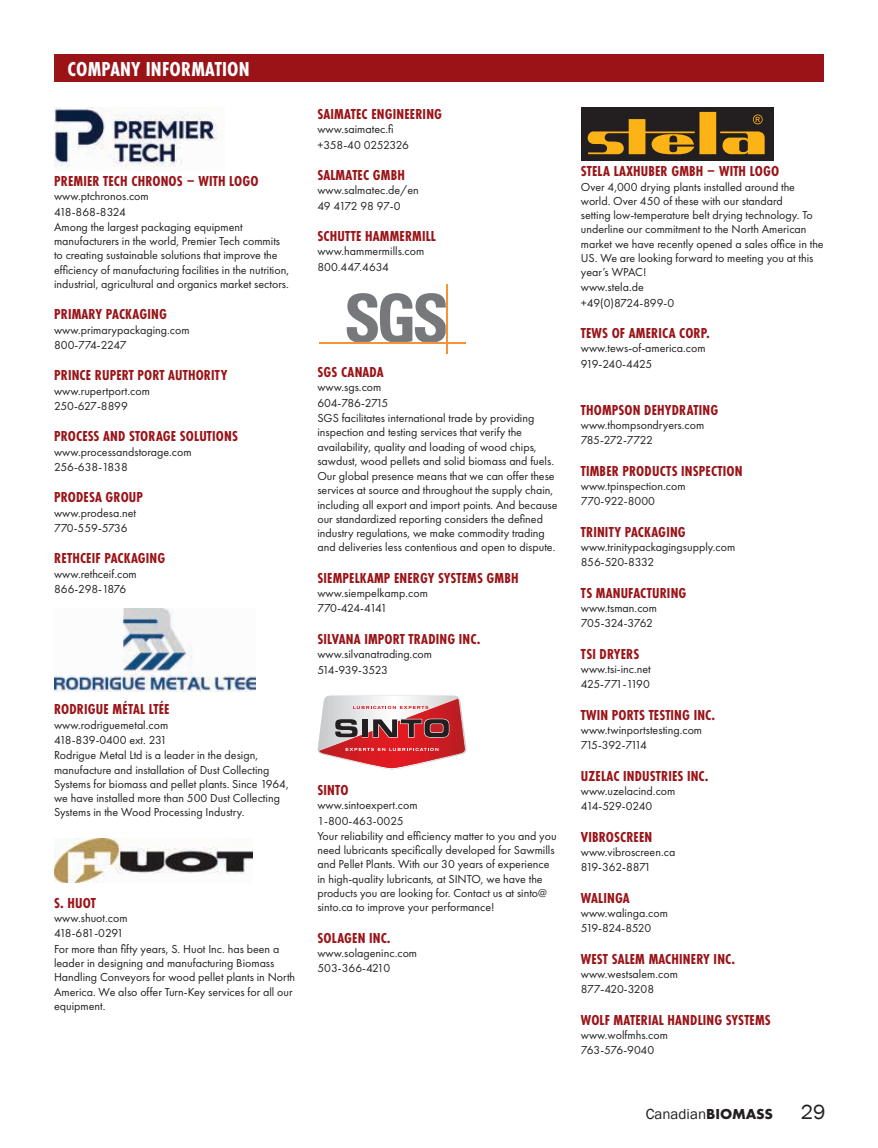
<style>
.page{position:relative;width:878px;height:1148px;background:#fff}
.page>*{position:absolute;margin:0;border:0;box-sizing:border-box;transform-origin:0 0}
.t1{font:700 21px "Futura PT Cond";letter-spacing:.01em;color:#fff}
.t2{font:21px "Franklin Gothic";color:#231f20}
.t3{font:700 15px "Futura PT Cond";letter-spacing:.01em;color:#9a1317}
.t4{font:15px "Franklin Gothic";color:#231f20}
.t5{font:12px/14.5px "Futura PT";color:#231f20}
.s1{font-family:"Futura PT";font-weight:700}
</style>
<div class="page">
<div style="left:54px;top:54px;width:770px;height:27px;background:#9a1317"></div>
<img style="left:54px;top:108px;width:169px;height:63px">
<img style="left:54px;top:608px;width:201px;height:84px">
<img style="left:54px;top:838px;width:199px;height:44px">
<svg style="left:346px;top:293px;width:99px;height:49px"></svg>
<hr style="left:319px;top:342px;width:146px;height:2px;background:#f69238">
<hr style="left:445px;top:284px;width:2px;height:70px;background:#f69238">
<svg style="left:317px;top:695px;width:149px;height:74px"></svg>
<div style="left:580px;top:108px;width:193px;height:53px;background:#231f20"></div>
<svg style="left:587px;top:112px;width:177px;height:43px"></svg>
<h1 class="t1" style="left:68px;top:56px;width:183px">COMPANY INFORMATION</h1>
<p class="t3" style="left:54px;top:172px;width:206px">PREMIER TECH CHRONOS – WITH LOGO</p>
<p class="t5" style="left:54px;top:189px;width:236px">www.ptchronos.com<br>418-868-8324<br>Among the largest packaging equipment manufacturers in the world, Premier Tech commits to creating sustainable solutions that improve the efficiency of manufacturing facilities in the nutrition, industrial, agricultural and organics market sectors.</p>
<p class="t3" style="left:54px;top:306px;width:114px">PRIMARY PACKAGING</p>
<p class="t5" style="left:54px;top:322px;width:137px;line-height:15.3px">www.primarypackaging.com<br>800-774-2247</p>
<p class="t3" style="left:54px;top:367px;width:175px">PRINCE RUPERT PORT AUTHORITY</p>
<p class="t5" style="left:54px;top:383px;width:97px;line-height:15.3px">www.rupertport.com<br>250-627-8899</p>
<p class="t3" style="left:54px;top:428px;width:185px">PROCESS AND STORAGE SOLUTIONS</p>
<p class="t5" style="left:54px;top:444px;width:139px;line-height:15.3px">www.processandstorage.com<br>256-638-1838</p>
<p class="t3" style="left:54px;top:489px;width:91px">PRODESA GROUP</p>
<p class="t5" style="left:54px;top:505px;width:83px;line-height:15.3px">www.prodesa.net<br>770-559-5736</p>
<p class="t3" style="left:54px;top:550px;width:113px">RETHCEIF PACKAGING</p>
<p class="t5" style="left:54px;top:566px;width:84px;line-height:15.3px">www.rethceif.com<br>866-298-1876</p>
<p class="t3" style="left:54px;top:701px;width:117px">RODRIGUE MÉTAL LTÉE</p>
<p class="t5" style="left:54px;top:717px;width:236px">www.rodriguemetal.com<br>418-839-0400 ext. 231<br>Rodrigue Metal Ltd is a leader in the design, manufacture and installation of Dust Collecting Systems for biomass and pellet plants. Since 1964, we have installed more than 500 Dust Collecting Systems in the Wood Processing Industry.</p>
<p class="t3" style="left:54px;top:894px;width:43px">S. HUOT</p>
<p class="t5" style="left:54px;top:910px;width:243px">www.shuot.com<br>418-681-0291<br>For more than fifty years, S. Huot Inc. has been a leader in designing and manufacturing Biomass Handling Conveyors for wood pellet plants in North America. We also offer Turn-Key services for all our equipment.</p>
<p class="t3" style="left:317px;top:105px;width:126px">SAIMATEC ENGINEERING</p>
<p class="t5" style="left:317px;top:122px;width:93px;line-height:15.3px">www.saimatec.fi +358-40 0252326</p>
<p class="t3" style="left:317px;top:166px;width:89px">SALMATEC GMBH</p>
<p class="t5" style="left:317px;top:183px;width:103px;line-height:15.3px">www.salmatec.de/en<br>49 4172 98 97-0</p>
<p class="t3" style="left:317px;top:227px;width:120px">SCHUTTE HAMMERMILL</p>
<p class="t5" style="left:317px;top:244px;width:108px;line-height:15.3px">www.hammermills.com<br>800.447.4634</p>
<p class="t3" style="left:317px;top:363px;width:68px">SGS CANADA</p>
<p class="t5" style="left:317px;top:380px;width:242px">www.sgs.com<br>604-786-2715<br>SGS facilitates international trade by providing inspection and testing services that verify the availability, quality and loading of wood chips, sawdust, wood pellets and solid biomass and fuels.<br>Our global presence means that we can offer these services at source and throughout the supply chain, including all export and import points. And because our standardized reporting considers the defined industry regulations, we make commodity trading and deliveries less contentious and open to dispute.</p>
<p class="t3" style="left:317px;top:569px;width:203px">SIEMPELKAMP ENERGY SYSTEMS GMBH</p>
<p class="t5" style="left:317px;top:585px;width:112px;line-height:15.3px">www.siempelkamp.com<br>770-424-4141</p>
<p class="t3" style="left:317px;top:630px;width:164px">SILVANA IMPORT TRADING INC.</p>
<p class="t5" style="left:317px;top:646px;width:116px;line-height:15.3px">www.silvanatrading.com<br>514-939-3523</p>
<p class="t3" style="left:317px;top:781px;width:32px">SINTO</p>
<p class="t5" style="left:317px;top:798px;width:241px">www.sintoexpert.com<br>1-800-463-0025<br>Your reliability and efficiency matter to you and you need lubricants specifically developed for Sawmills and Pellet Plants. With our 30 years of experience in high-quality lubricants, at SINTO, we have the products you are looking for. Contact us at sinto@ sinto.ca to improve your performance!</p>
<p class="t3" style="left:317px;top:929px;width:75px">SOLAGEN INC.</p>
<p class="t5" style="left:317px;top:945px;width:101px;line-height:15.3px">www.solageninc.com<br>503-366-4210</p>
<p class="t3" style="left:581px;top:163px;width:200px">STELA LAXHUBER GMBH – WITH LOGO</p>
<p class="t5" style="left:580px;top:179px;width:244px">Over 4,000 drying plants installed around the world. Over 450 of these with our standard<br>setting low-temperature belt drying technology. To underline our commitment to the North American market we have recently opened a sales office in the US. We are looking forward to meeting you at this year’s WPAC!<br>www.stela.de<br>+49(0)8724-899-0</p>
<p class="t3" style="left:581px;top:324px;width:131px">TEWS OF AMERICA CORP.</p>
<p class="t5" style="left:580px;top:341px;width:126px;line-height:15.3px">www.tews-of-america.com<br>919-240-4425</p>
<p class="t3" style="left:581px;top:401px;width:139px">THOMPSON DEHYDRATING</p>
<p class="t5" style="left:580px;top:417px;width:125px;line-height:15.3px">www.thompsondryers.com<br>785-272-7722</p>
<p class="t3" style="left:581px;top:462px;width:163px">TIMBER PRODUCTS INSPECTION</p>
<p class="t5" style="left:580px;top:478px;width:106px;line-height:15.3px">www.tpinspection.com<br>770-922-8000</p>
<p class="t3" style="left:581px;top:523px;width:106px">TRINITY PACKAGING</p>
<p class="t5" style="left:580px;top:539px;width:156px;line-height:15.3px">www.trinitypackagingsupply.com<br>856-520-8332</p>
<p class="t3" style="left:581px;top:584px;width:107px">TS MANUFACTURING</p>
<p class="t5" style="left:580px;top:600px;width:78px;line-height:15.3px">www.tsman.com<br>705-324-3762</p>
<p class="t3" style="left:581px;top:645px;width:60px">TSI DRYERS</p>
<p class="t5" style="left:580px;top:661px;width:72px;line-height:15.3px">www.tsi-inc.net<br>425-771-1190</p>
<p class="t3" style="left:581px;top:706px;width:136px">TWIN PORTS TESTING INC.</p>
<p class="t5" style="left:580px;top:722px;width:123px;line-height:15.3px">www.twinportstesting.com<br>715-392-7114</p>
<p class="t3" style="left:581px;top:767px;width:129px">UZELAC INDUSTRIES INC.</p>
<p class="t5" style="left:580px;top:783px;width:96px;line-height:15.3px">www.uzelacind.com<br>414-529-0240</p>
<p class="t3" style="left:581px;top:828px;width:73px">VIBROSCREEN</p>
<p class="t5" style="left:580px;top:844px;width:96px;line-height:15.3px">www.vibroscreen.ca<br>819-362-8871</p>
<p class="t3" style="left:581px;top:889px;width:50px">WALINGA</p>
<p class="t5" style="left:580px;top:905px;width:89px;line-height:15.3px">www.walinga.com<br>519-824-8520</p>
<p class="t3" style="left:581px;top:950px;width:156px">WEST SALEM MACHINERY INC.</p>
<p class="t5" style="left:580px;top:966px;width:99px;line-height:15.3px">www.westsalem.com<br>877-420-3208</p>
<p class="t3" style="left:581px;top:1011px;width:191px">WOLF MATERIAL HANDLING SYSTEMS</p>
<p class="t5" style="left:580px;top:1027px;width:89px;line-height:15.3px">www.wolfmhs.com<br>763-576-9040</p>
<p class="t4" style="left:646px;top:1104px;width:129px">Canadian<span class="s1">BIOMASS</span></p>
<h1 class="t2" style="left:800px;top:1098px;width:26px">29</h1>
</div>
